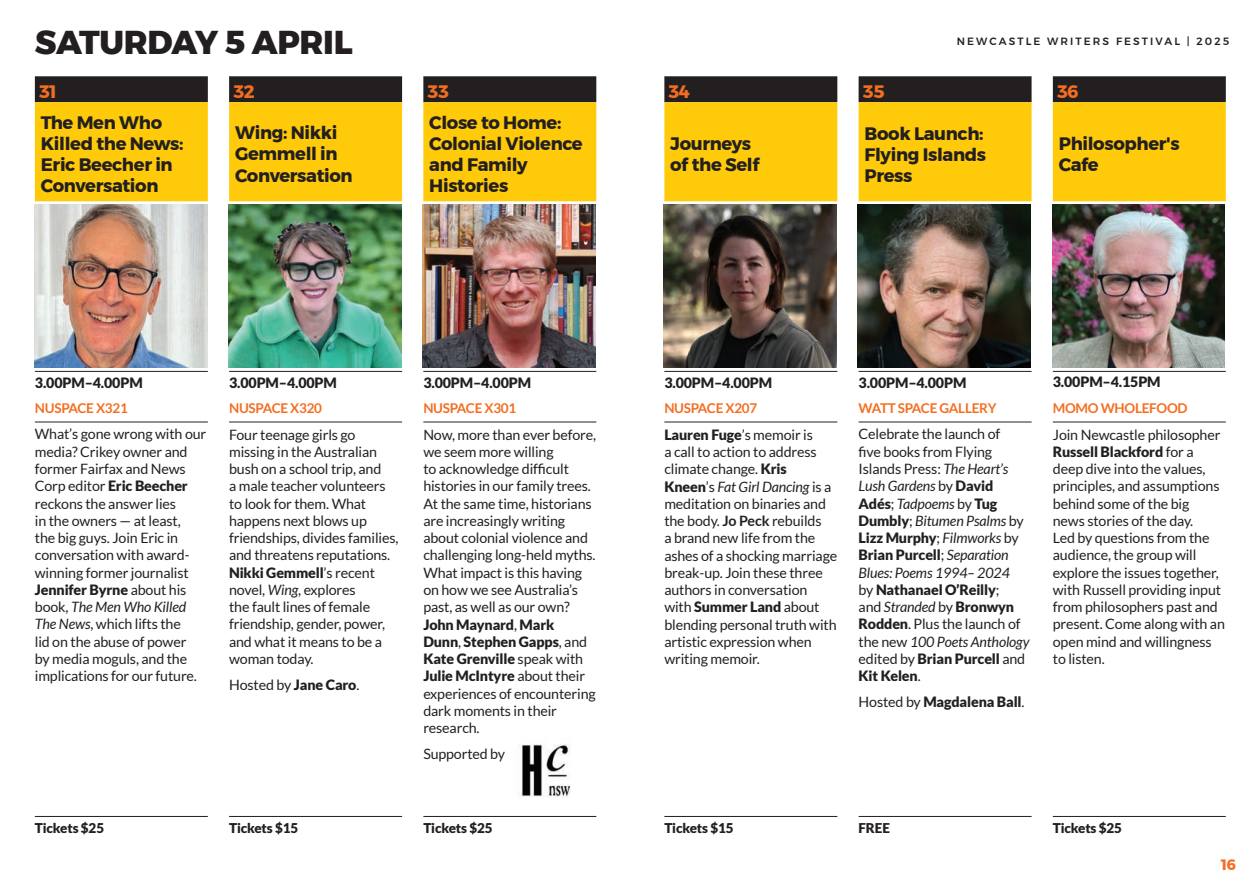
<style>
.page{position:relative;width:1259px;height:893px;background:#fff}
.page>*{position:absolute;margin:0;border:0;box-sizing:border-box;transform-origin:0 0}
.Heading_Black{font:800 33px "Montserrat";letter-spacing:-.01em;color:#231f20}
.t1{font:700 18px/21px "Montserrat";letter-spacing:-.02em;color:#231f20}
.SESSION_NUMBER{font:700 18px "Montserrat";letter-spacing:-.02em;color:#f36e21}
.t2{font:700 15px "Montserrat";color:#f36e21}
.Body_Text{font:14.25px/17.2px "Lato";letter-spacing:-.01em;color:#231f20}
.Times{font:900 14.25px "Lato";letter-spacing:-.01em;color:#231f20}
.Body_Text-2{font:900 14.25px "Lato";letter-spacing:-.01em;color:#231f20}
.Venue_Orange{font:700 13.5px "Lato";letter-spacing:-.02em;color:#f36e21}
.Tickets{font:900 13.5px "Lato";letter-spacing:-.01em;color:#231f20}
.t3{font:500 10.5px "Montserrat";letter-spacing:.2em;color:#231f20}
.s1{font-weight:900}
.s2{font-style:italic}
.s3{font-weight:700}
.s4{font-weight:400}
</style>
<div class="page">
<svg style="left:35px;top:76px;width:1190px;height:26px;background:#403c3d"></svg>
<svg style="left:35px;top:102px;width:1190px;height:99px;background:#fed029"></svg>
<hr style="left:35px;top:371px;width:173px;height:1px;background:#231f20">
<hr style="left:229px;top:371px;width:173px;height:1px;background:#231f20">
<hr style="left:423px;top:371px;width:173px;height:1px;background:#231f20">
<hr style="left:664px;top:371px;width:173px;height:1px;background:#231f20">
<hr style="left:858px;top:371px;width:173px;height:1px;background:#231f20">
<hr style="left:1053px;top:371px;width:172px;height:1px;background:#231f20">
<hr style="left:35px;top:816px;width:173px;height:1px;background:#231f20">
<hr style="left:229px;top:816px;width:173px;height:1px;background:#231f20">
<hr style="left:423px;top:816px;width:173px;height:1px;background:#231f20">
<hr style="left:664px;top:816px;width:173px;height:1px;background:#231f20">
<hr style="left:858px;top:816px;width:173px;height:1px;background:#231f20">
<hr style="left:1053px;top:816px;width:172px;height:1px;background:#231f20">
<hr style="left:1053px;top:422px;width:172px;height:1px;background:#231f20">
<hr style="left:35px;top:422px;width:173px;height:1px;background:#231f20">
<hr style="left:229px;top:422px;width:173px;height:1px;background:#231f20">
<hr style="left:423px;top:422px;width:173px;height:1px;background:#231f20">
<hr style="left:664px;top:422px;width:173px;height:1px;background:#231f20">
<hr style="left:858px;top:422px;width:173px;height:1px;background:#231f20">
<img style="left:34px;top:205px;width:173px;height:162px">
<img style="left:229px;top:205px;width:173px;height:162px">
<img style="left:422px;top:205px;width:173px;height:162px">
<img style="left:663px;top:205px;width:173px;height:162px">
<img style="left:858px;top:205px;width:172px;height:162px">
<img style="left:1052px;top:205px;width:173px;height:162px">
<img style="left:521px;top:744px;width:50px;height:53px">
<p class="Heading_Black" style="left:35px;top:16px;width:319px">SATURDAY 5 APRIL</p>
<p class="t3" style="left:956px;top:33px;width:274px">NEWCASTLE WRITERS FESTIVAL | 2025</p>
<p class="SESSION_NUMBER" style="left:39px;top:77px;width:19px">31</p>
<p class="SESSION_NUMBER" style="left:233px;top:77px;width:23px">32</p>
<p class="SESSION_NUMBER" style="left:427px;top:77px;width:23px">33</p>
<p class="SESSION_NUMBER" style="left:668px;top:77px;width:23px">34</p>
<p class="SESSION_NUMBER" style="left:863px;top:77px;width:23px">35</p>
<p class="SESSION_NUMBER" style="left:1057px;top:77px;width:23px">36</p>
<p class="t1" style="left:41px;top:112px;width:144px">The Men Who<br>Killed the News:<br>Eric Beecher in<br>Conversation</p>
<p class="t1" style="left:235px;top:123px;width:119px">Wing: Nikki<br>Gemmell in<br>Conversation</p>
<p class="t1" style="left:429px;top:112px;width:155px">Close to Home:<br>Colonial Violence and Family<br>Histories</p>
<p class="t1" style="left:670px;top:133px;width:91px">Journeys of the Self</p>
<p class="t1" style="left:864px;top:123px;width:123px">Book Launch:<br>Flying Islands<br>Press</p>
<p class="t1" style="left:1058px;top:133px;width:122px">Philosopher's<br>Cafe</p>
<p class="Times" style="left:35px;top:374px;width:109px">3.00PM–4.00PM</p>
<p class="Times" style="left:229px;top:374px;width:109px">3.00PM–4.00PM</p>
<p class="Times" style="left:423px;top:374px;width:109px">3.00PM–4.00PM</p>
<p class="Times" style="left:664px;top:374px;width:109px">3.00PM–4.00PM</p>
<p class="Times" style="left:858px;top:374px;width:109px">3.00PM–4.00PM</p>
<p class="Times" style="left:1052px;top:374px;width:109px">3.00PM–4.15PM</p>
<p class="Venue_Orange" style="left:35px;top:400px;width:94px">NUSPACE X321</p>
<p class="Venue_Orange" style="left:229px;top:400px;width:94px">NUSPACE X320</p>
<p class="Venue_Orange" style="left:423px;top:400px;width:94px">NUSPACE X301</p>
<p class="Venue_Orange" style="left:664px;top:400px;width:94px">NUSPACE X207</p>
<p class="Venue_Orange" style="left:858px;top:400px;width:139px">WATT SPACE GALLERY</p>
<p class="Venue_Orange" style="left:1052px;top:400px;width:136px">MOMO WHOLEFOOD</p>
<p class="Body_Text" style="left:35px;top:426px;width:173px">What’s gone wrong with our media? Crikey owner and former Fairfax and News<br>Corp editor <span class="s1">Eric Beecher </span>reckons the answer lies<br>in the owners — at least,<br>the big guys. Join Eric in conversation with award&shy;winning former journalist<br><span class="s1">Jennifer Byrne</span> about his book, <span class="s2">The Men Who Killed<br>The News</span>, which lifts the<br>lid on the abuse of power<br>by media moguls, and the implications for our future.</p>
<p class="Body_Text" style="left:229px;top:426px;width:171px">Four teenage girls go missing in the Australian bush on a school trip, and<br>a male teacher volunteers to look for them. What happens next blows up friendships, divides families, and threatens reputations.<br><span class="s1">Nikki Gemmell</span>’s recent novel, <span class="s2">Wing</span>, explores<br>the fault lines of female friendship, gender, power, and what it means to be a woman today.</p>
<p class="Body_Text" style="left:664px;top:426px;width:174px"><span class="s1">Lauren Fuge</span>’s memoir is<br>a call to action to address climate change. <span class="s1">Kris<br>Kneen</span>’s <span class="s2">Fat Girl Dancing</span> is a meditation on binaries and the body. <span class="s3">Jo Peck</span> rebuilds<br>a brand new life from the ashes of a shocking marriage break-up. Join these three authors in conversation with <span class="s1">Summer Land</span> about blending personal truth with artistic expression when writing memoir.</p>
<p class="Body_Text" style="left:858px;top:426px;width:172px">Celebrate the launch of<br>five books from Flying<br>Islands Press: <span class="s2">The Heart’s<br>Lush Gardens</span> by <span class="s1">David<br>Adés</span>; <span class="s2">Tadpoems</span> by <span class="s1">Tug<br>Dumbly</span>; <span class="s2">Bitumen Psalms</span> by<br><span class="s1">Lizz Murphy</span>; <span class="s2">Filmworks</span> by<br><span class="s1">Brian Purcell</span>; <span class="s2">Separation<br>Blues: Poems 1994– 2024<br></span>by <span class="s1">Nathanael O’Reilly</span>;<br>and <span class="s2">Stranded</span> by <span class="s1">Bronwyn<br>Rodden</span>. Plus the launch of the new <span class="s2">100 Poets Anthology </span>edited by <span class="s1">Brian Purcell</span> and<br><span class="s1">Kit Kelen</span>.</p>
<p class="Body_Text-2" style="left:858px;top:693px;width:167px"><span class="s4">Hosted by</span> Magdalena Ball<span class="s4">.</span></p>
<p class="Body_Text" style="left:1053px;top:426px;width:174px">Join Newcastle philosopher<br><span class="s1">Russell Blackford</span> for a deep dive into the values, principles, and assumptions behind some of the big news stories of the day.<br>Led by questions from the audience, the group will explore the issues together, with Russell providing input from philosophers past and present. Come along with an open mind and willingness to listen.</p>
<p class="Body_Text" style="left:423px;top:426px;width:174px">Now, more than ever before, we seem more willing<br>to acknowledge difficult histories in our family trees.<br>At the same time, historians are increasingly writing about colonial violence and challenging long-held myths.<br>What impact is this having on how we see Australia’s past, as well as our own?<br><span class="s1">John Maynard</span>, <span class="s1">Mark<br>Dunn</span>, <span class="s1">Stephen Gapps</span>, and<br><span class="s1">Kate Grenville</span> speak with<br><span class="s1">Julie McIntyre</span> about their experiences of encountering dark moments in their research.</p>
<p class="Body_Text" style="left:423px;top:745px;width:83px">Supported by</p>
<p class="Body_Text" style="left:229px;top:676px;width:132px">Hosted by <span class="s1">Jane Caro</span>.</p>
<p class="Tickets" style="left:35px;top:820px;width:71px">Tickets $25</p>
<p class="Tickets" style="left:229px;top:820px;width:71px">Tickets $15</p>
<p class="Tickets" style="left:423px;top:820px;width:71px">Tickets $25</p>
<p class="Tickets" style="left:664px;top:820px;width:71px">Tickets $15</p>
<p class="Tickets" style="left:858px;top:820px;width:33px">FREE</p>
<p class="Tickets" style="left:1052px;top:820px;width:71px">Tickets $25</p>
<p class="t2" style="left:1221px;top:852px;width:17px">16</p>
</div>
